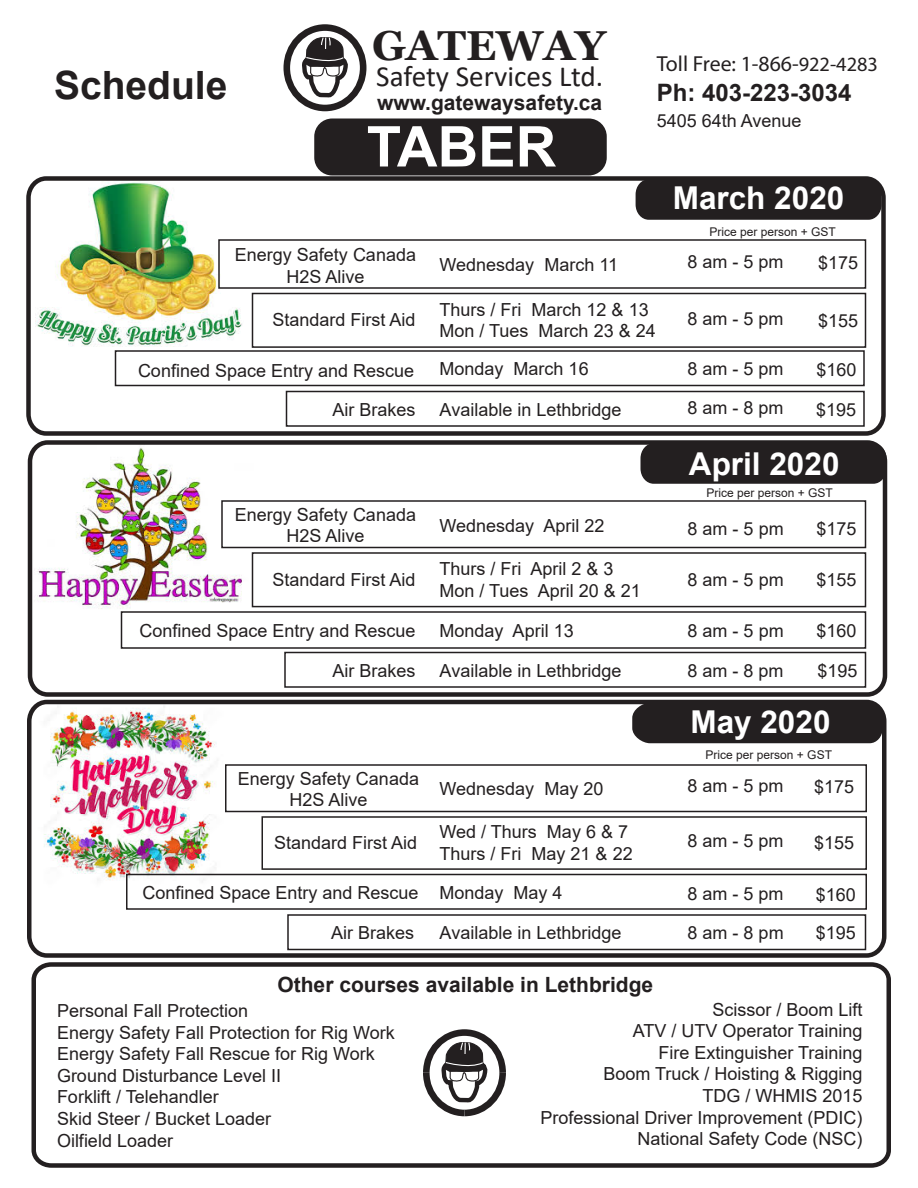
<style>
.page{position:relative;width:918px;height:1188px;background:#fff}
.page>*{position:absolute;margin:0;border:0;box-sizing:border-box;transform-origin:0 0}
.t1{font:700 56.25px "Arial";color:#fff}
.t2{font:700 41.85px "Georgia";color:#231f20}
.t3{font:700 39px "Arial";color:#231f20}
.t4{font:700 31.5px "Arial";color:#fff}
.t5{font:29.25px "Calibri";color:#231f20}
.t6{font:700 24px "Arial";color:#231f20}
.t7{font:21.75px "Myriad Pro";color:#231f20}
.t8{font:700 21px "Arial";color:#231f20}
.t9{font:18px/21.6px "Arial";color:#231f20}
.t10{font:12px "Arial";color:#231f20}
.s1{font-size:20.4px}
</style>
<div class="page">
<img style="left:38px;top:705px;width:185px;height:175px">
<img style="left:27px;top:445px;width:226px;height:165px">
<img style="left:36px;top:182px;width:206px;height:164px">
<div style="left:115px;top:350px;width:750px;height:36px;border:2px solid #231f20"></div>
<div style="left:121px;top:611px;width:745px;height:38px;border:2px solid #231f20"></div>
<div style="left:640px;top:445px;width:242px;height:39px;background:#231f20"></div>
<div style="left:252px;top:552px;width:614px;height:55px;border:2px solid #231f20"></div>
<svg style="left:287px;top:28px;width:76px;height:80px"></svg>
<div style="left:284px;top:24px;width:82px;height:87px;border:7px solid #231f20;border-radius:50%"></div>
<svg style="left:300px;top:24px;width:50px;height:139px"></svg>
<div style="left:221px;top:500px;width:645px;height:48px;border:2px solid #231f20"></div>
<div style="left:632px;top:705px;width:250px;height:38px;background:#231f20"></div>
<div style="left:126px;top:874px;width:741px;height:36px;border:2px solid #231f20"></div>
<div style="left:262px;top:816px;width:605px;height:54px;border:2px solid #231f20"></div>
<div style="left:225px;top:764px;width:642px;height:48px;border:2px solid #231f20"></div>
<div style="left:28px;top:440px;width:859px;height:257px;border:4px solid #231f20;border-radius:18px"></div>
<div style="left:314px;top:118px;width:293px;height:58px;background:#231f20;border-radius:18px"></div>
<div style="left:636px;top:181px;width:245px;height:39px;background:#231f20"></div>
<div style="left:252px;top:293px;width:614px;height:55px;border:2px solid #231f20"></div>
<div style="left:218px;top:239px;width:648px;height:50px;border:2px solid #231f20"></div>
<div style="left:27px;top:700px;width:860px;height:258px;border:4px solid #231f20;border-radius:18px"></div>
<svg style="left:31px;top:962px;width:860px;height:206px"></svg>
<div style="left:26px;top:176px;width:860px;height:260px;border:4px solid #231f20;border-radius:19px"></div>
<div style="left:286px;top:391px;width:579px;height:36px;border:2px solid #231f20"></div>
<div style="left:284px;top:652px;width:582px;height:36px;border:2px solid #231f20"></div>
<div style="left:287px;top:914px;width:579px;height:36px;border:2px solid #231f20"></div>
<svg style="left:420px;top:809px;width:89px;height:359px"></svg>
<h3 class="t3" style="left:54px;top:58px;width:175px">Schedule</h3>
<h2 class="t2" style="left:372px;top:19px;width:235px">GATEWAY</h2>
<h3 class="t5" style="left:376px;top:56px;width:229px">Safety Services Ltd.</h3>
<p class="t8" style="left:377px;top:87px;width:227px">www.gatewaysafety.ca</p>
<h1 class="t1" style="left:367px;top:107px;width:191px">TABER</h1>
<p class="t7" style="left:657px;top:51px;width:223px">Toll Free: 1-866-<span class="s1">922-4283</span></p>
<h3 class="t6" style="left:657px;top:75px;width:196px">Ph: 403-223-3034</h3>
<p class="t9" style="left:657px;top:109px;width:146px">5405 64th Avenue</p>
<h3 class="t4" style="left:673px;top:176px;width:173px">March 2020</h3>
<p class="t10" style="left:709px;top:223px;width:128px">Price per person + GST</p>
<p class="t9" style="left:235px;top:244px;width:183px;text-align:center">Energy Safety Canada<br>H2S Alive</p>
<p class="t9" style="left:688px;top:251px;width:98px">8 am - 5 pm</p>
<p class="t9" style="left:440px;top:254px;width:180px">Wednesday March 11</p>
<p class="t9" style="left:440px;top:298px;width:218px">Thurs / Fri March 12 &amp; 13<br>Mon / Tues March 23 &amp; 24</p>
<p class="t9" style="left:440px;top:358px;width:151px">Monday March 16</p>
<p class="t9" style="left:273px;top:309px;width:145px">Standard First Aid</p>
<p class="t9" style="left:688px;top:308px;width:98px">8 am - 5 pm</p>
<p class="t9" style="left:688px;top:358px;width:98px">8 am - 5 pm</p>
<p class="t9" style="left:138px;top:359px;width:278px">Confined Space Entry and Rescue</p>
<p class="t9" style="left:818px;top:252px;width:42px">$175</p>
<p class="t9" style="left:818px;top:310px;width:42px">$155</p>
<p class="t9" style="left:817px;top:358px;width:42px">$160</p>
<p class="t9" style="left:333px;top:398px;width:85px">Air Brakes</p>
<p class="t9" style="left:688px;top:397px;width:98px">8 am - 8 pm</p>
<p class="t9" style="left:816px;top:398px;width:42px">$195</p>
<p class="t9" style="left:440px;top:398px;width:183px">Available in Lethbridge</p>
<h3 class="t4" style="left:689px;top:441px;width:152px">April 2020</h3>
<p class="t9" style="left:235px;top:503px;width:183px;text-align:center">Energy Safety Canada<br>H2S Alive</p>
<p class="t9" style="left:273px;top:569px;width:145px">Standard First Aid</p>
<p class="t9" style="left:139px;top:619px;width:278px">Confined Space Entry and Rescue</p>
<p class="t9" style="left:440px;top:515px;width:166px">Wednesday April 22</p>
<p class="t9" style="left:440px;top:558px;width:203px">Thurs / Fri April 2 &amp; 3<br>Mon / Tues April 20 &amp; 21</p>
<p class="t9" style="left:440px;top:619px;width:136px">Monday April 13</p>
<p class="t10" style="left:706px;top:484px;width:128px">Price per person + GST</p>
<p class="t9" style="left:688px;top:518px;width:98px">8 am - 5 pm</p>
<p class="t9" style="left:688px;top:569px;width:98px">8 am - 5 pm</p>
<p class="t9" style="left:688px;top:619px;width:98px">8 am - 5 pm</p>
<p class="t9" style="left:817px;top:518px;width:42px">$175</p>
<p class="t9" style="left:817px;top:569px;width:42px">$155</p>
<p class="t9" style="left:817px;top:619px;width:42px">$160</p>
<p class="t9" style="left:333px;top:659px;width:85px">Air Brakes</p>
<p class="t9" style="left:688px;top:659px;width:98px">8 am - 8 pm</p>
<p class="t9" style="left:817px;top:659px;width:42px">$195</p>
<p class="t9" style="left:440px;top:659px;width:183px">Available in Lethbridge</p>
<h3 class="t4" style="left:690px;top:699px;width:142px">May 2020</h3>
<p class="t10" style="left:706px;top:747px;width:128px">Price per person + GST</p>
<p class="t9" style="left:238px;top:767px;width:183px;text-align:center">Energy Safety Canada<br>H2S Alive</p>
<p class="t9" style="left:688px;top:775px;width:98px">8 am - 5 pm</p>
<p class="t9" style="left:440px;top:777px;width:165px">Wednesday May 20</p>
<p class="t9" style="left:440px;top:821px;width:195px">Wed / Thurs May 6 &amp; 7<br>Thurs / Fri May 21 &amp; 22</p>
<p class="t9" style="left:440px;top:881px;width:125px">Monday May 4</p>
<p class="t9" style="left:274px;top:832px;width:145px">Standard First Aid</p>
<p class="t9" style="left:688px;top:830px;width:98px">8 am - 5 pm</p>
<p class="t9" style="left:142px;top:881px;width:278px">Confined Space Entry and Rescue</p>
<p class="t9" style="left:688px;top:883px;width:98px">8 am - 5 pm</p>
<p class="t9" style="left:814px;top:776px;width:42px">$175</p>
<p class="t9" style="left:814px;top:832px;width:42px">$155</p>
<p class="t9" style="left:816px;top:883px;width:42px">$160</p>
<p class="t9" style="left:331px;top:922px;width:85px">Air Brakes</p>
<p class="t9" style="left:688px;top:922px;width:98px">8 am - 8 pm</p>
<p class="t9" style="left:816px;top:922px;width:42px">$195</p>
<p class="t8" style="left:278px;top:969px;width:377px">Other courses available in Lethbridge</p>
<p class="t9" style="left:57px;top:1000px;width:339px">Personal Fall Protection<br>Energy Safety Fall Protection for Rig Work<br>Energy Safety Fall Rescue for Rig Work<br>Ground Disturbance Level II<br>Forklift / Telehandler<br>Skid Steer / Bucket Loader<br>Oilfield Loader</p>
<p class="t9" style="left:540px;top:998px;width:324px;text-align:right">Scissor / Boom Lift<br>ATV / UTV Operator Training<br>Fire Extinguisher Training<br>Boom Truck / Hoisting &amp; Rigging<br>TDG / WHMIS 2015<br>Professional Driver Improvement (PDIC)<br>National Safety Code (NSC)</p>
<p class="t9" style="left:440px;top:922px;width:183px">Available in Lethbridge</p>
</div>
